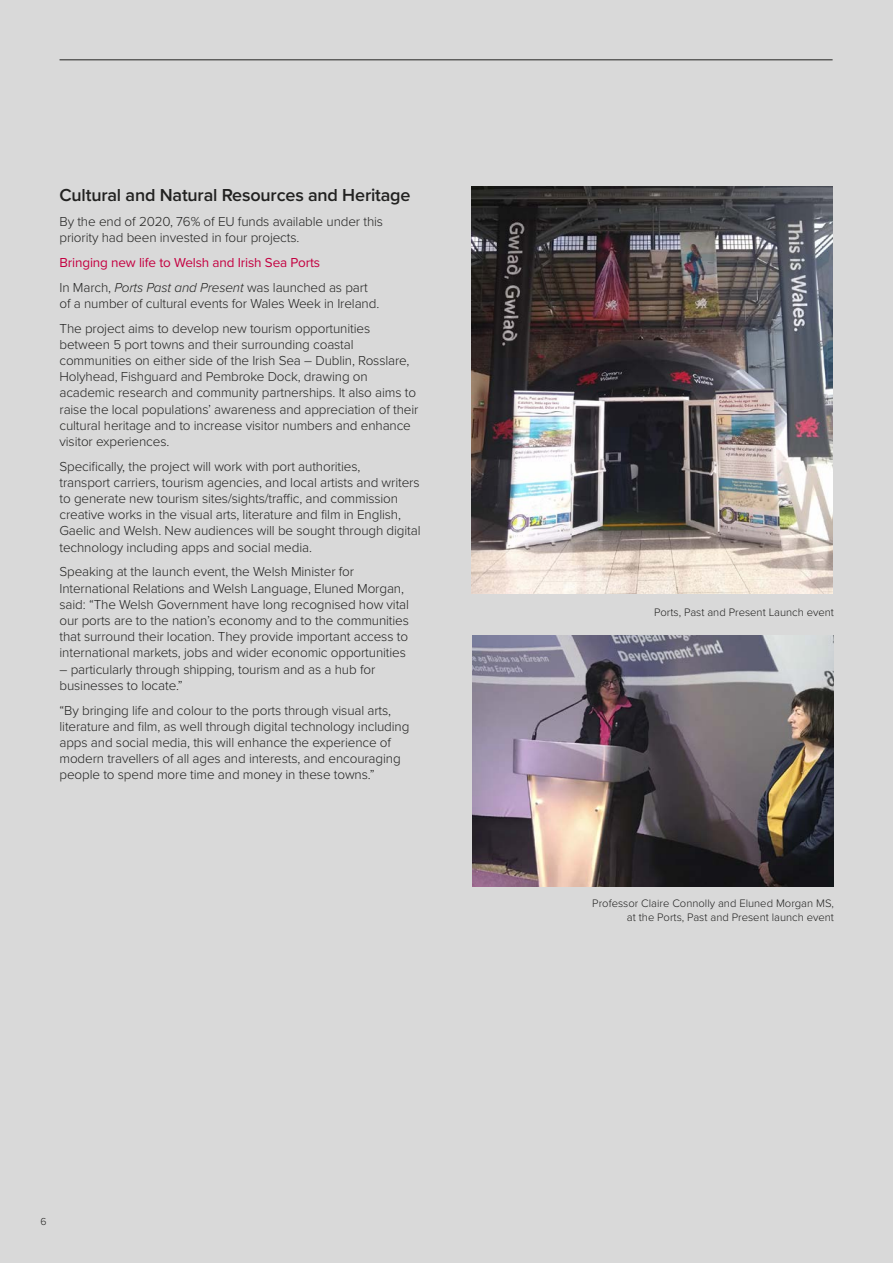
<style>
.page{position:relative;width:893px;height:1263px;background:#d9d9d9}
.page>*{position:absolute;margin:0;border:0;box-sizing:border-box;transform-origin:0 0}
.chart_heading{font:600 18px "Proxima Nova";letter-spacing:-.01em;color:#222221}
.Body_Black{font:300 13.5px/16.2px "Proxima Nova";letter-spacing:-.01em;color:#222221}
.Body_Black-2{font:13.5px "Proxima Nova";letter-spacing:-.01em;color:#c40040}
.Image_Credits{font:300 11.25px/13.5px "Proxima Nova";color:#222221;text-align:right}
.t1{font:300 10.5px "Proxima Nova";color:#222221}
.s1{font-style:italic}
</style>
<div class="page">
<hr style="left:60px;top:60px;width:773px;height:1px;background:#222221">
<img style="left:472px;top:636px;width:361px;height:251px">
<img style="left:471px;top:187px;width:362px;height:406px">
<p class="chart_heading" style="left:60px;top:182px;width:352px">Cultural and Natural Resources and Heritage</p>
<p class="Body_Black" style="left:60px;top:213px;width:325px">By the end of 2020, 76% of EU funds available under this priority had been invested in four projects.</p>
<p class="Body_Black-2" style="left:60px;top:252px;width:262px">Bringing new life to Welsh and Irish Sea Ports</p>
<p class="Body_Black" style="left:60px;top:278px;width:321px">In March, <span class="s1">Ports Past and Present</span> was launched as part of a number of cultural events for Wales Week in Ireland.</p>
<p class="Body_Black" style="left:60px;top:319px;width:360px">The project aims to develop new tourism opportunities between 5 port towns and their surrounding coastal communities on either side of the Irish Sea – Dublin, Rosslare, Holyhead, Fishguard and Pembroke Dock, drawing on academic research and community partnerships. It also aims to raise the local populations’ awareness and appreciation of their cultural heritage and to increase visitor numbers and enhance visitor experiences.</p>
<p class="Body_Black" style="left:60px;top:457px;width:363px">Specifically, the project will work with port authorities,<br>transport carriers, tourism agencies, and local artists and writers to generate new tourism sites/sights/traffic, and commission creative works in the visual arts, literature and film in English, Gaelic and Welsh. New audiences will be sought through digital technology including apps and social media.</p>
<p class="Body_Black" style="left:60px;top:563px;width:351px">Speaking at the launch event, the Welsh Minister for International Relations and Welsh Language, Eluned Morgan, said: “The Welsh Government have long recognised how vital our ports are to the nation’s economy and to the communities that surround their location. They provide important access to international markets, jobs and wider economic opportunities</p>
<p class="Body_Black" style="left:60px;top:660px;width:317px">– particularly through shipping, tourism and as a hub for businesses to locate.”</p>
<p class="Body_Black" style="left:60px;top:701px;width:351px">“By bringing life and colour to the ports through visual arts, literature and film, as well through digital technology including apps and social media, this will enhance the experience of modern travellers of all ages and interests, and encouraging people to spend more time and money in these towns.”</p>
<p class="t1" style="left:40px;top:1213px;width:8px">6</p>
<p class="Image_Credits" style="left:654px;top:604px;width:181px">Ports, Past and Present Launch event</p>
<p class="Image_Credits" style="left:592px;top:896px;width:243px">Professor Claire Connolly and Eluned Morgan MS, at the Ports, Past and Present launch event</p>
</div>
